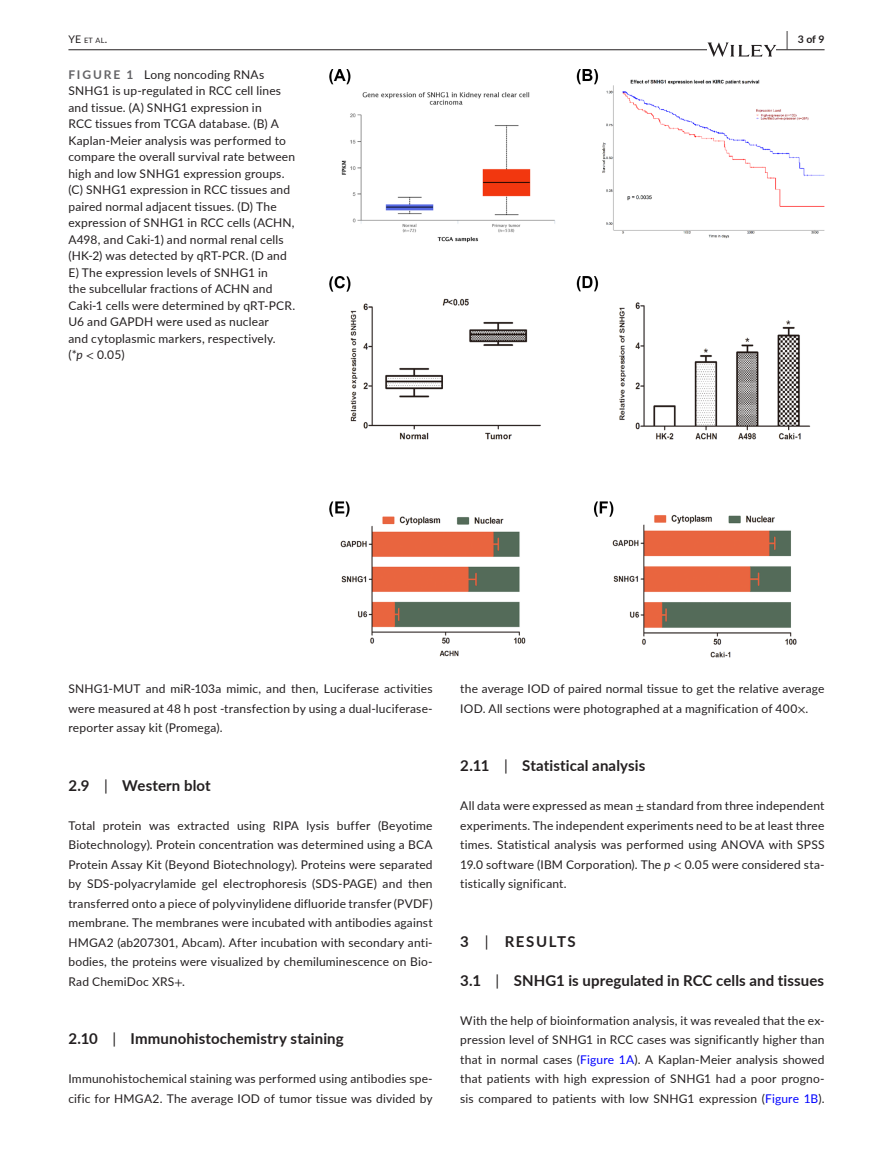
<style>
.page{position:relative;width:893px;height:1174px;background:#fff}
.page>*{position:absolute;margin:0;border:0;box-sizing:border-box;transform-origin:0 0}
.t1{font:700 15px "Lato";letter-spacing:.005em;color:#231f20}
.t2{font:700 15px "Lato";letter-spacing:.105em;color:#231f20}
.t3{font:12px/19.5px "Lato";letter-spacing:.015em;color:#231f20;text-align:justify}
.t4{font:700 10.5px "Lato";color:#231f20}
.t5{font:7.35px "Lato";color:#231f20}
.s1{font-size:10.5px}
.s2{font-size:19.5px}
.s3{font-weight:700;color:#636366}
.s4{font-style:italic}
.s5{font-family:"STIX"}
.s6{font-weight:400}
.s7{color:#00f}
</style>
<div class="page">
<hr style="left:68px;top:49px;width:756px;height:1px;background:#231f20">
<svg style="left:707px;top:42px;width:69px;height:15px"></svg>
<img style="left:330px;top:69px;width:494px;height:588px">
<p class="t5" style="left:68px;top:35px;width:40px"><span class="s1">YE</span> et al<span class="s1">.</span></p>
<p class="t4" style="left:786px;top:31px;width:40px"><span class="s2">|</span> 3 of 9</p>
<p class="t3" style="left:68px;top:66px;width:228px;line-height:16.5px;text-align:left"><span class="s3">FIGURE 1</span> Long noncoding RNAs SNHG1 is up-regulated in RCC cell lines and tissue. (A) SNHG1 expression in<br>RCC tissues from TCGA database. (B) A Kaplan-Meier analysis was performed to compare the overall survival rate between high and low SNHG1 expression groups. (C) SNHG1 expression in RCC tissues and paired normal adjacent tissues. (D) The expression of SNHG1 in RCC cells (ACHN, A498, and Caki-1) and normal renal cells (HK-2) was detected by qRT-PCR. (D and E) The expression levels of SNHG1 in<br>the subcellular fractions of ACHN and Caki-1 cells were determined by qRT-PCR.<br>U6 and GAPDH were used as nuclear<br>and cytoplasmic markers, respectively.<br>(*<span class="s4">p</span> <span class="s5">&lt;</span> 0.05)</p>
<p class="t3" style="left:68px;top:678px;width:366px">SNHG1-MUT and miR-103a mimic, and then, Luciferase activities were measured at 48 h post -transfection by using a dual-luciferase&shy;reporter assay kit (Promega).</p>
<p class="t1" style="left:68px;top:774px;width:144px">2.9 <span class="s6">|</span> Western blot</p>
<p class="t3" style="left:68px;top:815px;width:366px">Total protein was extracted using RIPA lysis buffer (Beyotime Biotechnology). Protein concentration was determined using a BCA Protein Assay Kit (Beyond Biotechnology). Proteins were separated by SDS-polyacrylamide gel electrophoresis (SDS-PAGE) and then transferred onto a piece of polyvinylidene difluoride transfer (PVDF) membrane. The membranes were incubated with antibodies against HMGA2 (ab207301, Abcam). After incubation with secondary anti&shy;bodies, the proteins were visualized by chemiluminescence on Bio-Rad ChemiDoc XRS<span class="s5">+</span>.</p>
<p class="t1" style="left:68px;top:1028px;width:277px">2.10 <span class="s6">|</span> Immunohistochemistry staining</p>
<p class="t3" style="left:68px;top:1068px;width:366px">Immunohistochemical staining was performed using antibodies spe&shy;cific for HMGA2. The average IOD of tumor tissue was divided by</p>
<p class="t3" style="left:460px;top:678px;width:366px">the average IOD of paired normal tissue to get the relative average<br>IOD. All sections were photographed at a magnification of 400<span class="s5">×</span>.</p>
<p class="t1" style="left:460px;top:755px;width:186px">2.11 <span class="s6">|</span> Statistical analysis</p>
<p class="t3" style="left:460px;top:795px;width:366px">All data were expressed as mean <span class="s5">±</span> standard from three independent experiments. The independent experiments need to be at least three times. Statistical analysis was performed using ANOVA with SPSS 19.0 software (IBM Corporation). The <span class="s4">p</span> <span class="s5">&lt;</span> 0.05 were considered sta&shy;tistically significant.</p>
<p class="t2" style="left:460px;top:930px;width:117px">3 <span class="s6">|</span> RESULTS</p>
<p class="t1" style="left:460px;top:969px;width:365px">3.1 <span class="s6">|</span> SNHG1 is upregulated in RCC cells and tissues</p>
<p class="t3" style="left:460px;top:1010px;width:366px">With the help of bioinformation analysis, it was revealed that the ex&shy;pression level of SNHG1 in RCC cases was significantly higher than that in normal cases (<span class="s7">Figure 1A</span>). A Kaplan-Meier analysis showed that patients with high expression of SNHG1 had a poor progno&shy;sis compared to patients with low SNHG1 expression (<span class="s7">Figure 1B</span>).</p>
</div>
